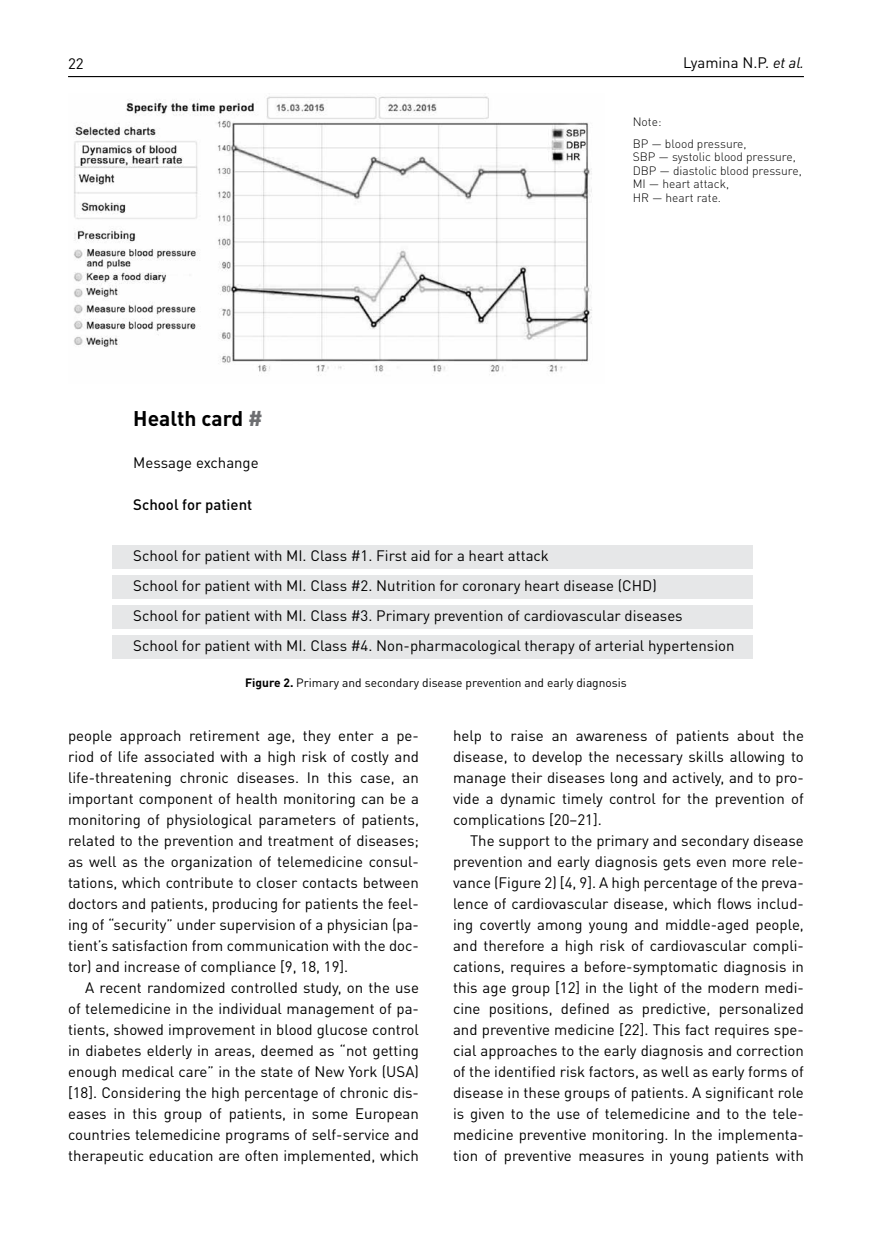
<style>
.page{position:relative;width:872px;height:1234px;background:#fff}
.page>*{position:absolute;margin:0;border:0;box-sizing:border-box;transform-origin:0 0}
.t1{font:700 21px "DIN Pro";color:#000}
.t2{font:15px/21px "DIN Pro";color:#000;text-align:justify}
.t3{font:500 15px "DIN Pro";color:#000}
.t4{font:300 12px/13.5px "DIN Pro";color:#000}
.t5{font:12px "DIN Pro";color:#000}
.s1{font-style:italic}
.s2{color:#6d6e71}
.s3{font-weight:700}
</style>
<div class="page">
<hr style="left:68px;top:76px;width:736px;height:1px;background:#000">
<div style="left:112px;top:545px;width:641px;height:23px;background:#e6e7e8"></div>
<div style="left:112px;top:575px;width:641px;height:23px;background:#e6e7e8"></div>
<div style="left:112px;top:605px;width:641px;height:23px;background:#e6e7e8"></div>
<div style="left:112px;top:635px;width:641px;height:23px;background:#e6e7e8"></div>
<img style="left:74px;top:96px;width:518px;height:279px">
<p class="t2" style="left:68px;top:52px;width:17px">22</p>
<p class="t2" style="left:683px;top:50px;width:122px">Lyamina N.P. <span class="s1">et al.</span></p>
<p class="t4" style="left:632px;top:109px;width:115px;line-height:22px">Note:<br>BP — blood pressure,</p>
<p class="t4" style="left:632px;top:149px;width:171px">SBP — systolic blood pressure,<br>DBP — diastolic blood pressure,<br>MI — heart attack,<br>HR — heart rate.</p>
<h1 class="t1" style="left:133px;top:400px;width:131px">Health card <span class="s2">#</span></h1>
<p class="t2" style="left:133px;top:450px;width:127px">Message exchange</p>
<p class="t3" style="left:133px;top:492px;width:121px">School for patient</p>
<p class="t2" style="left:133px;top:538px;width:603px;line-height:30px;text-align:left">School for patient with MI. Class #1. First aid for a heart attack<br>School for patient with MI. Class #2. Nutrition for coronary heart disease (CHD)<br>School for patient with MI. Class #3. Primary prevention of cardiovascular diseases<br>School for patient with MI. Class #4. Non-pharmacological therapy of arterial hypertension</p>
<p class="t5" style="left:245px;top:673px;width:383px"><span class="s3">Figure 2.</span> Primary and secondary disease prevention and early diagnosis</p>
<p class="t2" style="left:68px;top:723px;width:352px">people approach retirement age, they enter a pe&shy;riod of life associated with a high risk of costly and life-threatening chronic diseases. In this case, an important component of health monitoring can be a monitoring of physiological parameters of patients, related to the prevention and treatment of diseases; as well as the organization of telemedicine consul&shy;tations, which contribute to closer contacts between doctors and patients, producing for patients the feel&shy;ing of “security” under supervision of a physician (pa&shy;tient’s satisfaction from communication with the doc&shy;tor) and increase of compliance [9, 18, 19].</p>
<p class="t2" style="left:68px;top:975px;width:352px;text-indent:17px">A recent randomized controlled study, on the use of telemedicine in the individual management of pa&shy;tients, showed improvement in blood glucose control in diabetes elderly in areas, deemed as “not getting enough medical care” in the state of New York (USA) [18]. Considering the high percentage of chronic dis&shy;eases in this group of patients, in some European countries telemedicine programs of self-service and therapeutic education are often implemented, which</p>
<p class="t2" style="left:453px;top:723px;width:352px">help to raise an awareness of patients about the disease, to develop the necessary skills allowing to manage their diseases long and actively, and to pro&shy;vide a dynamic timely control for the prevention of complications [20–21].</p>
<p class="t2" style="left:453px;top:828px;width:352px;text-indent:17px">The support to the primary and secondary disease prevention and early diagnosis gets even more rele&shy;vance (Figure 2) [4, 9]. A high percentage of the preva&shy;lence of cardiovascular disease, which flows includ&shy;ing covertly among young and middle-aged people, and therefore a high risk of cardiovascular compli&shy;cations, requires a before-symptomatic diagnosis in this age group [12] in the light of the modern medi&shy;cine positions, defined as predictive, personalized and preventive medicine [22]. This fact requires spe&shy;cial approaches to the early diagnosis and correction of the identified risk factors, as well as early forms of disease in these groups of patients. A significant role is given to the use of telemedicine and to the tele&shy;medicine preventive monitoring. In the implementa&shy;tion of preventive measures in young patients with</p>
</div>
